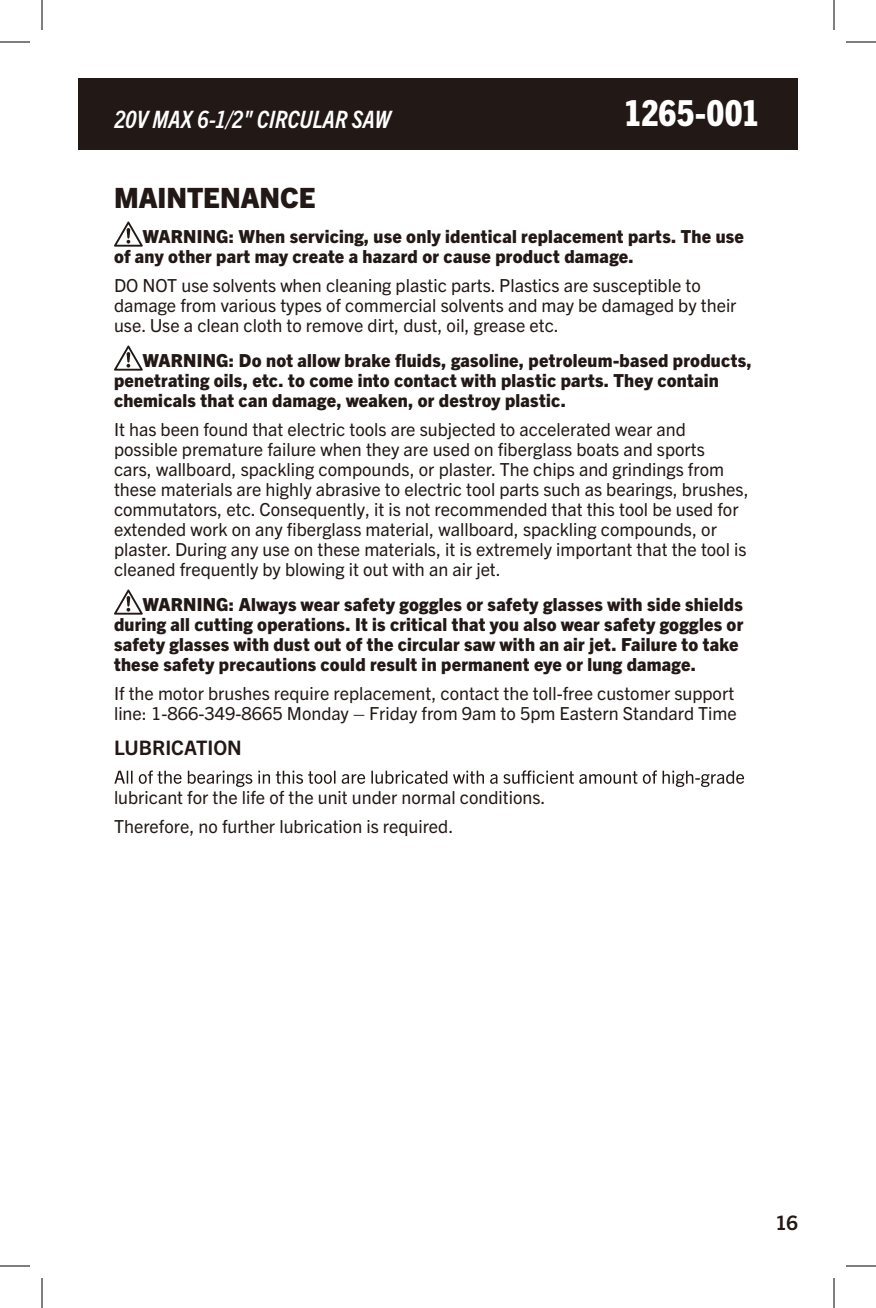
<style>
.page{position:relative;width:876px;height:1308px;background:#fff}
.page>*{position:absolute;margin:0;border:0;box-sizing:border-box;transform-origin:0 0}
.t1{font:800 condensed 36px "Trade Gothic Next LT Pro";letter-spacing:-.01em;color:#fff}
.t2{font:800 28px "Trade Gothic Next LT Pro";color:#221815}
.t3{font:italic 700 condensed 24px "Trade Gothic Next LT Pro";letter-spacing:-.005em;color:#fff}
.t4{font:700 20px "Trade Gothic Next LT Pro";color:#221815}
.t5{font:18px/20px "Trade Gothic Next LT Pro";color:#221815}
.t6{font:800 18px/20px "Trade Gothic Next LT Pro";letter-spacing:.015em;color:#221815}
</style>
<div class="page">
<div style="left:78px;top:78px;width:720px;height:72px;background:#221815"></div>
<svg style="left:114px;top:221px;width:29px;height:26px"></svg>
<svg style="left:114px;top:345px;width:29px;height:26px"></svg>
<svg style="left:114px;top:589px;width:29px;height:26px"></svg>
<svg style="left:114px;top:771px;width:630px;height:16px"></svg>
<hr style="left:0;top:42px;width:30px;height:1px;background:#000">
<hr style="left:846px;top:42px;width:30px;height:1px;background:#000">
<hr style="left:0;top:1266px;width:30px;height:1px;background:#000">
<hr style="left:846px;top:1266px;width:30px;height:1px;background:#000">
<hr style="left:42px;top:0;width:1px;height:30px;background:#000">
<hr style="left:42px;top:1278px;width:1px;height:30px;background:#000">
<hr style="left:834px;top:0;width:1px;height:30px;background:#000">
<hr style="left:834px;top:1278px;width:1px;height:30px;background:#000">
<h3 class="t3" style="left:114px;top:103px;width:278px">20V MAX 6-1/2" CIRCULAR SAW</h3>
<h1 class="t1" style="left:624px;top:88px;width:137px">1265-001</h1>
<h2 class="t2" style="left:114px;top:178px;width:203px">MAINTENANCE</h2>
<p class="t6" style="left:114px;top:225px;width:631px;text-indent:29px">WARNING: When servicing, use only identical replacement parts. The use of any other part may create a hazard or cause product damage.</p>
<p class="t5" style="left:114px;top:274px;width:624px">DO NOT use solvents when cleaning plastic parts. Plastics are susceptible to damage from various types of commercial solvents and may be damaged by their use. Use a clean cloth to remove dirt, dust, oil, grease etc.</p>
<p class="t6" style="left:114px;top:349px;width:639px;text-indent:29px">WARNING: Do not allow brake fluids, gasoline, petroleum-based products, penetrating oils, etc. to come into contact with plastic parts. They contain chemicals that can damage, weaken, or destroy plastic.</p>
<p class="t5" style="left:114px;top:418px;width:636px">It has been found that electric tools are subjected to accelerated wear and possible premature failure when they are used on fiberglass boats and sports<br>cars, wallboard, spackling compounds, or plaster. The chips and grindings from these materials are highly abrasive to electric tool parts such as bearings, brushes, commutators, etc. Consequently, it is not recommended that this tool be used for extended work on any fiberglass material, wallboard, spackling compounds, or plaster. During any use on these materials, it is extremely important that the tool is cleaned frequently by blowing it out with an air jet.</p>
<p class="t6" style="left:114px;top:593px;width:631px;text-indent:29px">WARNING: Always wear safety goggles or safety glasses with side shields during all cutting operations. It is critical that you also wear safety goggles or safety glasses with dust out of the circular saw with an air jet. Failure to take these safety precautions could result in permanent eye or lung damage.</p>
<p class="t5" style="left:114px;top:682px;width:624px">If the motor brushes require replacement, contact the toll-free customer support line: 1-866-349-8665 Monday – Friday from 9am to 5pm Eastern Standard Time</p>
<p class="t4" style="left:114px;top:733px;width:129px">LUBRICATION</p>
<p class="t5" style="left:114px;top:781px;width:433px;line-height:29px">lubricant for the life of the unit under normal conditions.<br>Therefore, no further lubrication is required.</p>
<p class="t4" style="left:776px;top:1209px;width:24px">16</p>
</div>
